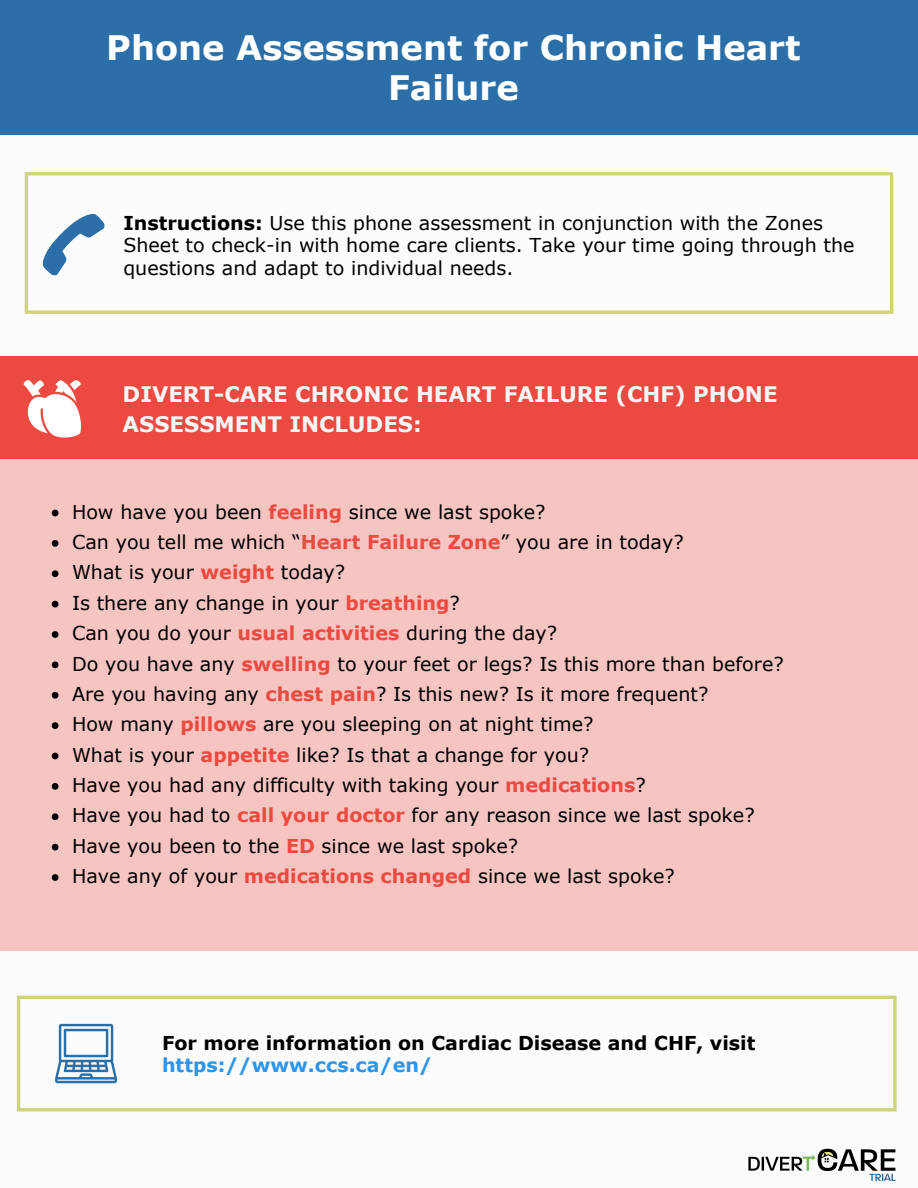
<style>
.page{position:relative;width:918px;height:1188px;background:#fbfbfb}
.page>*{position:absolute;margin:0;border:0;box-sizing:border-box;transform-origin:0 0}
.t1{font:700 33.75px/40.5px "Verdana";color:#fff;text-align:center}
.t2{font:700 21.3px/30.3px "Verdana";color:#f6f6f6}
.t3{font:19.2px/30.3px "Verdana";color:#000}
.t4{font:700 19.2px "Verdana";color:#000}
.t5{font:700 19.2px "Verdana";color:#2d95ec}
.s1{font-weight:700}
.s2{font-weight:700;color:#ec4a40}
</style>
<div class="page">
<div style="left:25px;top:172px;width:868px;height:142px;border:3px solid #ced37c"></div>
<div style="left:0;top:443px;width:918px;height:508px;background:#f6c5c2"></div>
<div style="left:0;top:357px;width:918px;height:102px;background:#ec4a40"></div>
<div style="left:0;top:0;width:918px;height:135px;background:#2c6fa8"></div>
<svg style="left:52px;top:510px;width:6px;height:6px"></svg>
<svg style="left:52px;top:540px;width:6px;height:7px"></svg>
<svg style="left:52px;top:570px;width:6px;height:7px"></svg>
<svg style="left:52px;top:601px;width:6px;height:7px"></svg>
<svg style="left:52px;top:631px;width:6px;height:7px"></svg>
<svg style="left:52px;top:662px;width:6px;height:6px"></svg>
<svg style="left:52px;top:692px;width:6px;height:7px"></svg>
<svg style="left:52px;top:722px;width:6px;height:7px"></svg>
<svg style="left:52px;top:753px;width:6px;height:6px"></svg>
<svg style="left:52px;top:783px;width:6px;height:7px"></svg>
<svg style="left:52px;top:813px;width:6px;height:7px"></svg>
<svg style="left:52px;top:844px;width:6px;height:6px"></svg>
<svg style="left:52px;top:874px;width:6px;height:7px"></svg>
<svg style="left:24px;top:380px;width:57px;height:58px"></svg>
<svg style="left:43px;top:214px;width:62px;height:62px"></svg>
<div style="left:17px;top:996px;width:880px;height:116px;border:3px solid #ced37c"></div>
<svg style="left:55px;top:1024px;width:62px;height:59px"></svg>
<img style="left:748px;top:1148px;width:148px;height:33px">
<h1 class="t1" style="left:106px;top:26px;width:696px">Phone Assessment for Chronic Heart<br>Failure</h1>
<p class="t3" style="left:123px;top:211px;width:733px;line-height:22.5px"><span class="s1">Instructions:</span> Use this phone assessment in conjunction with the Zones<br>Sheet to check-in with home care clients. Take your time going through the questions and adapt to individual needs.</p>
<p class="t2" style="left:123px;top:378px;width:657px">DIVERT-CARE CHRONIC HEART FAILURE (CHF) PHONE<br>ASSESSMENT INCLUDES:</p>
<p class="t3" style="left:72px;top:496px;width:713px">How have you been <span class="s2">feeling</span> since we last spoke?<br>Can you tell me which “<span class="s2">Heart Failure Zone</span>” you are in today?<br>What is your <span class="s2">weight</span> today?<br>Is there any change in your <span class="s2">breathing</span>?<br>Can you do your <span class="s2">usual activities</span> during the day?<br>Do you have any <span class="s2">swelling</span> to your feet or legs? Is this more than before?<br>Are you having any <span class="s2">chest pain</span>? Is this new? Is it more frequent?<br>How many <span class="s2">pillows</span> are you sleeping on at night time?<br>What is your <span class="s2">appetite</span> like? Is that a change for you?<br>Have you had any difficulty with taking your <span class="s2">medications</span>?<br>Have you had to <span class="s2">call your doctor</span> for any reason since we last spoke?<br>Have you been to the <span class="s2">ED</span> since we last spoke?<br>Have any of your <span class="s2">medications changed</span> since we last spoke?</p>
<p class="t4" style="left:162px;top:1029px;width:595px">For more information on Cardiac Disease and CHF, visit</p>
<p class="t5" style="left:162px;top:1052px;width:272px">https://www.ccs.ca/en/</p>
</div>
